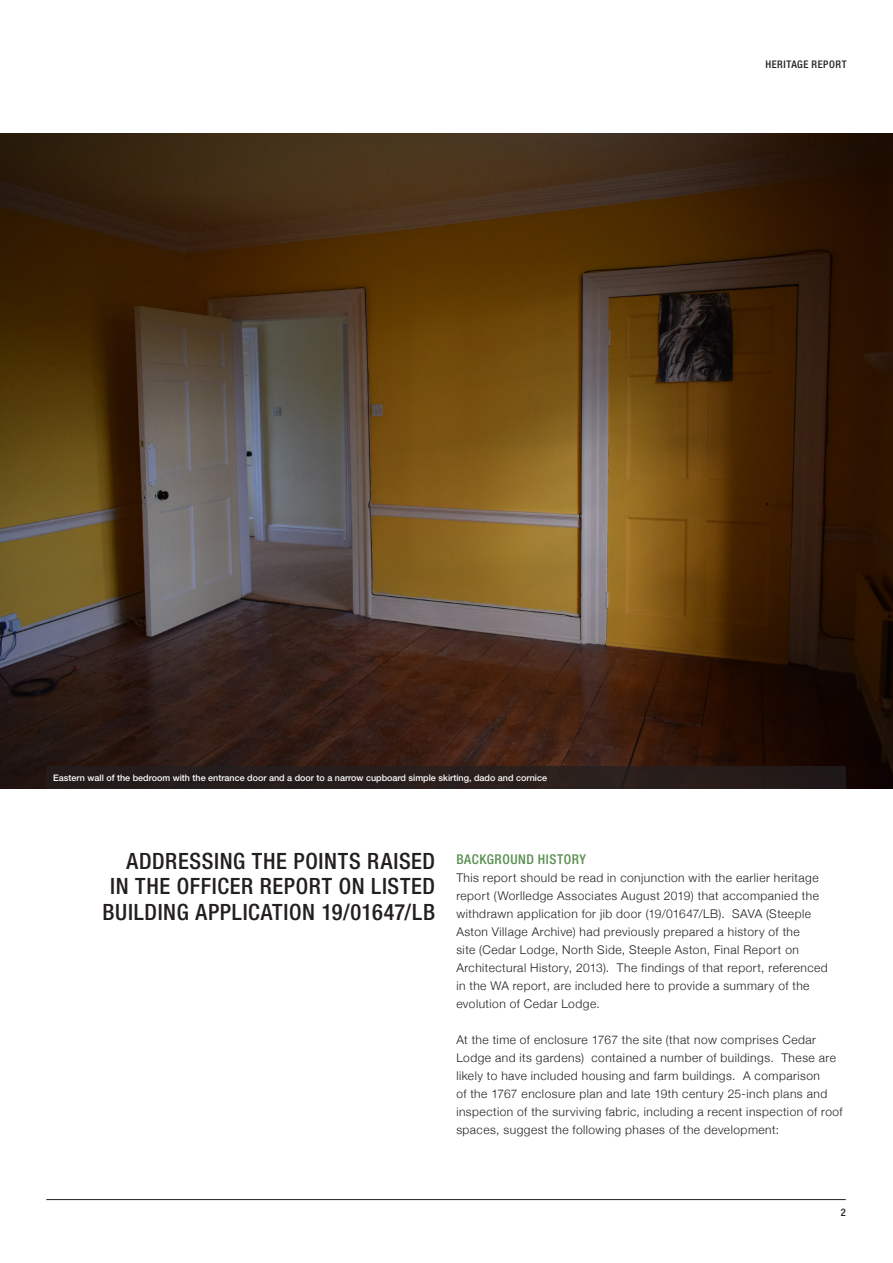
<style>
.page{position:relative;width:893px;height:1263px;background:#fff}
.page>*{position:absolute;margin:0;border:0;box-sizing:border-box;transform-origin:0 0}
.Bulk_paragraph{font:500 condensed 22.5px/25.5px "Helvetica Neue LT Std";letter-spacing:.03em;color:#231f20;text-align:right}
.t1{font:500 condensed 13.5px "Helvetica Neue LT Std";letter-spacing:.04em;color:#5b8f52}
.Bulk_paragraph-2{font:300 12px/18px "Helvetica Neue";letter-spacing:.04em;color:#231f20}
.t2{font:500 condensed 10.5px "Helvetica Neue LT Std";letter-spacing:.05em;color:#231f20}
.t3{font:500 9px "Helvetica Neue LT Std";color:#fff}
</style>
<div class="page">
<hr style="left:46px;top:1199px;width:800px;height:1px;background:#231f20">
<img style="left:0;top:134px;width:892px;height:655px">
<div style="left:46px;top:766px;width:800px;height:23px;background:#231f20"></div>
<p class="t2" style="left:765px;top:58px;width:83px">HERITAGE REPORT</p>
<p class="t3" style="left:53px;top:773px;width:495px">Eastern wall of the bedroom with the entrance door and a door to a narrow cupboard simple skirting, dado and cornice</p>
<p class="Bulk_paragraph" style="left:103px;top:847px;width:334px">ADDRESSING THE POINTS RAISED<br>IN THE OFFICER REPORT ON LISTED<br>BUILDING APPLICATION 19/01647/LB</p>
<p class="t1" style="left:456px;top:851px;width:131px">BACKGROUND HISTORY</p>
<p class="Bulk_paragraph-2" style="left:456px;top:868px;width:373px">This report should be read in conjunction with the earlier heritage report (Worlledge Associates August 2019) that accompanied the withdrawn application for jib door (19/01647/LB). SAVA (Steeple Aston Village Archive) had previously prepared a history of the<br>site (Cedar Lodge, North Side, Steeple Aston, Final Report on Architectural History, 2013). The findings of that report, referenced in the WA report, are included here to provide a summary of the evolution of Cedar Lodge.</p>
<p class="Bulk_paragraph-2" style="left:456px;top:1030px;width:388px">At the time of enclosure 1767 the site (that now comprises Cedar Lodge and its gardens) contained a number of buildings. These are likely to have included housing and farm buildings. A comparison<br>of the 1767 enclosure plan and late 19th century 25-inch plans and inspection of the surviving fabric, including a recent inspection of roof spaces, suggest the following phases of the development:</p>
<p class="t2" style="left:841px;top:1205px;width:7px">2</p>
</div>
